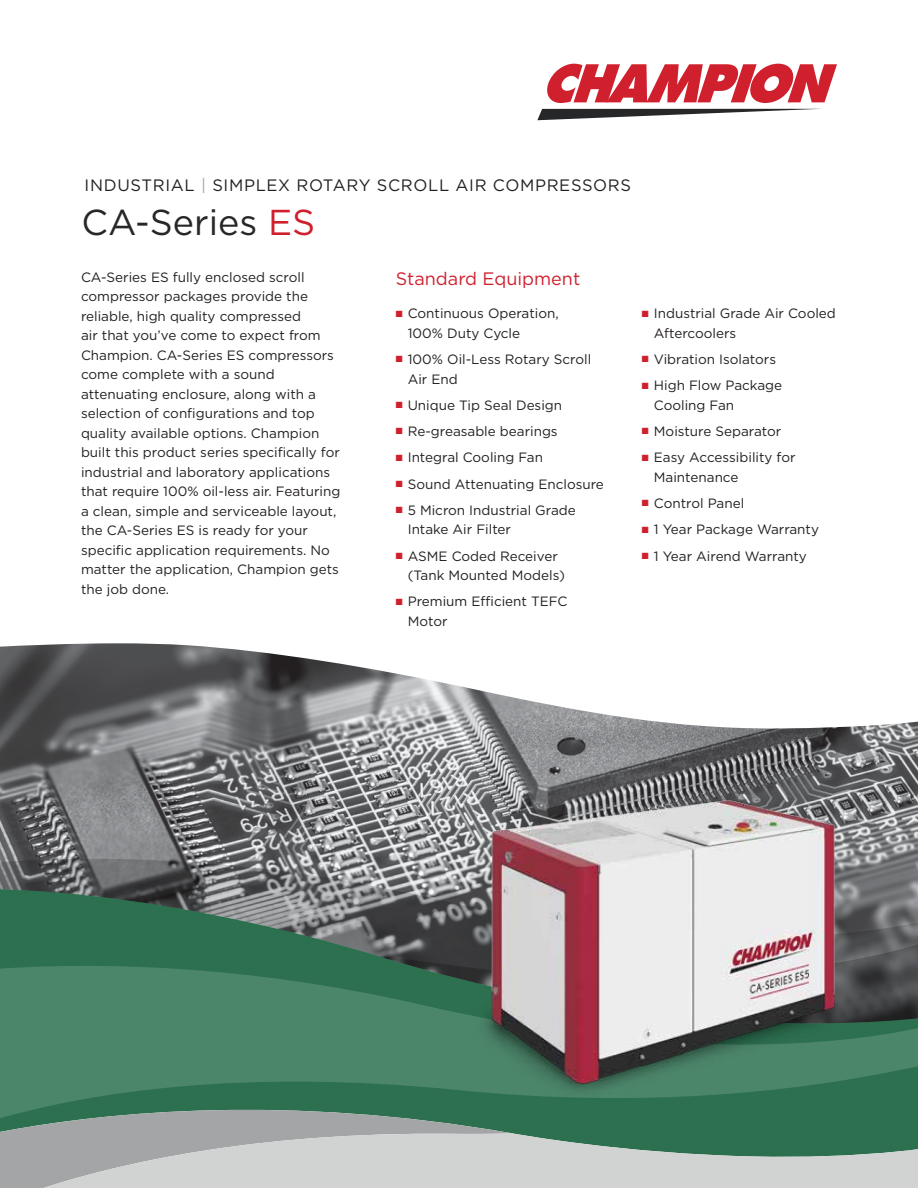
<style>
.page{position:relative;width:918px;height:1188px;background:#fff}
.page>*{position:absolute;margin:0;border:0;box-sizing:border-box;transform-origin:0 0}
.t1{font:36px "Gotham";color:#262729}
.t2{font:18px "Gotham";color:#d0202e}
.t3{font:16.5px "Gotham";letter-spacing:.04em;color:#231f20}
.t4{font:13.5px/19.5px "Gotham";color:#231f20}
.s1{color:#a4a5a6}
.s2{color:#d0202e}
</style>
<div class="page">
<img style="left:0;top:643px;width:918px;height:216px">
<svg style="left:0;top:859px;width:918px;height:30px;background:#78797b"></svg>
<svg style="left:0;top:889px;width:918px;height:244px;background:#486d5d"></svg>
<svg style="left:0;top:962px;width:918px;height:160px;background:#447d62"></svg>
<svg style="left:0;top:1094px;width:512px;height:94px;background:#638977"></svg>
<svg style="left:5px;top:1133px;width:913px;height:55px;background:#b1bcb7"></svg>
<svg style="left:537px;top:109px;width:279px;height:11px"></svg>
<svg style="left:547px;top:64px;width:290px;height:39px"></svg>
<img style="left:463px;top:792px;width:400px;height:327px">
<p class="t3" style="left:85px;top:175px;width:548px">INDUSTRIAL <span class="s1">|</span> SIMPLEX ROTARY SCROLL AIR COMPRESSORS</p>
<h1 class="t1" style="left:81px;top:199px;width:235px">CA-Series <span class="s2">ES</span></h1>
<h2 class="t2" style="left:396px;top:268px;width:186px">Standard Equipment</h2>
<p class="t4" style="left:408px;top:304px;width:152px;text-indent:-12px"><span class="s2">■</span> Continuous Operation,<br>100% Duty Cycle</p>
<p class="t4" style="left:408px;top:349px;width:185px;text-indent:-12px"><span class="s2">■</span> 100% Oil-Less Rotary Scroll<br>Air End</p>
<p class="t4" style="left:396px;top:395px;width:168px"><span class="s2">■</span> Unique Tip Seal Design</p>
<p class="t4" style="left:396px;top:421px;width:163px"><span class="s2">■</span> Re-greasable bearings</p>
<p class="t4" style="left:396px;top:448px;width:149px"><span class="s2">■</span> Integral Cooling Fan</p>
<p class="t4" style="left:396px;top:474px;width:210px"><span class="s2">■</span> Sound Attenuating Enclosure</p>
<p class="t4" style="left:408px;top:500px;width:170px;text-indent:-12px"><span class="s2">■</span> 5 Micron Industrial Grade<br>Intake Air Filter</p>
<p class="t4" style="left:408px;top:546px;width:159px;text-indent:-12px"><span class="s2">■</span> ASME Coded Receiver (Tank Mounted Models)</p>
<p class="t4" style="left:408px;top:592px;width:161px;text-indent:-12px"><span class="s2">■</span> Premium Efficient TEFC<br>Motor</p>
<p class="t4" style="left:81px;top:267px;width:261px">CA-Series ES fully enclosed scroll compressor packages provide the reliable, high quality compressed<br>air that you’ve come to expect from Champion. CA-Series ES compressors come complete with a sound attenuating enclosure, along with a selection of configurations and top quality available options. Champion built this product series specifically for industrial and laboratory applications that require 100% oil-less air. Featuring a clean, simple and serviceable layout, the CA-Series ES is ready for your specific application requirements. No matter the application, Champion gets the job done.</p>
<p class="t4" style="left:654px;top:304px;width:184px;text-indent:-12px"><span class="s2">■</span> Industrial Grade Air Cooled<br>Aftercoolers</p>
<p class="t4" style="left:642px;top:349px;width:136px"><span class="s2">■</span> Vibration Isolators</p>
<p class="t4" style="left:654px;top:376px;width:130px;text-indent:-12px"><span class="s2">■</span> High Flow Package<br>Cooling Fan</p>
<p class="t4" style="left:642px;top:421px;width:141px"><span class="s2">■</span> Moisture Separator</p>
<p class="t4" style="left:654px;top:448px;width:143px;text-indent:-12px"><span class="s2">■</span> Easy Accessibility for<br>Maintenance</p>
<p class="t4" style="left:642px;top:493px;width:104px"><span class="s2">■</span> Control Panel</p>
<p class="t4" style="left:642px;top:520px;width:179px"><span class="s2">■</span> 1 Year Package Warranty</p>
<p class="t4" style="left:642px;top:546px;width:167px"><span class="s2">■</span> 1 Year Airend Warranty</p>
</div>
